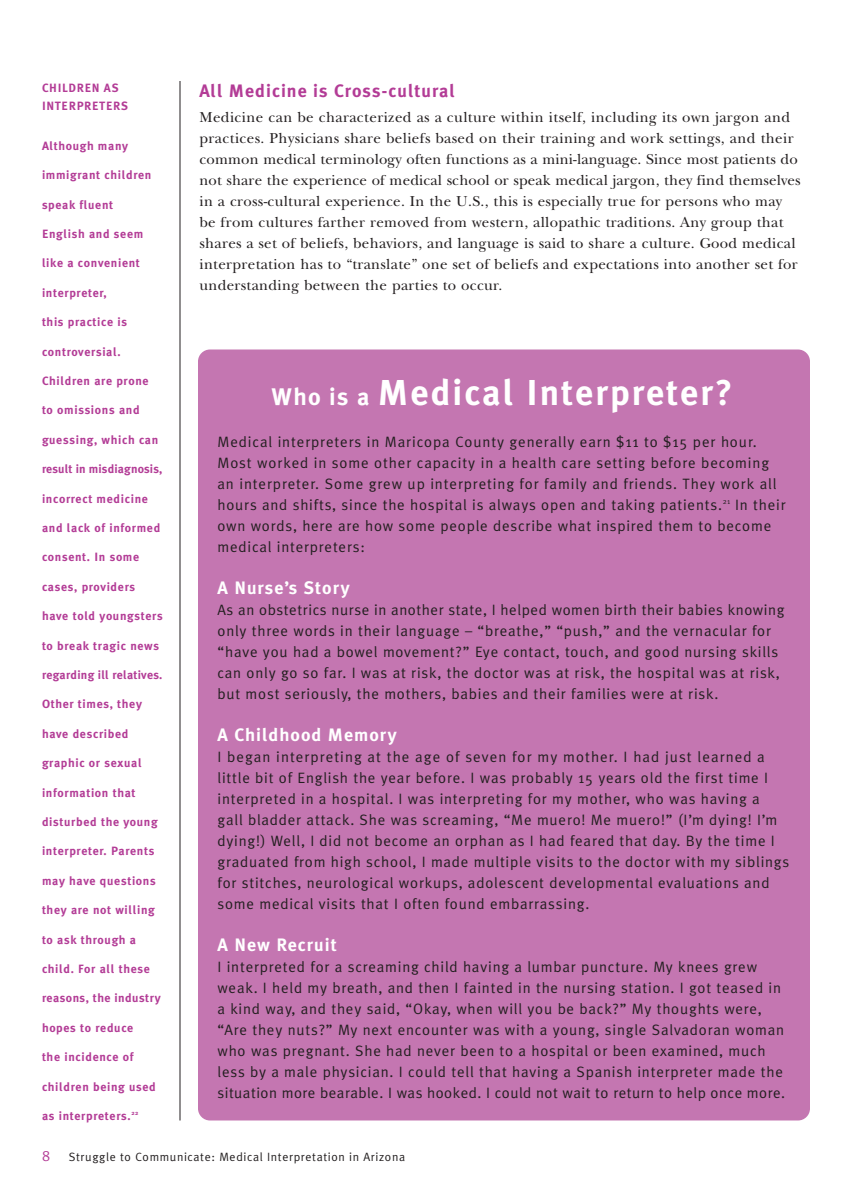
<style>
.page{position:relative;width:864px;height:1188px;background:#fff}
.page>*{position:absolute;margin:0;border:0;box-sizing:border-box;transform-origin:0 0}
.t1{font:700 36px "Meta Plus";letter-spacing:.055em;color:#fff}
.t2{font:700 18px "Meta Plus";letter-spacing:.055em;color:#fff}
.t3{font:700 18px "Meta Plus";letter-spacing:.055em;color:#b33c96}
.t4{font:15px/21px "Meta Plus Normal";letter-spacing:.055em;color:#231f20}
.t5{font:15px/21px "New Baskerville";letter-spacing:.02em;color:#231f20}
.t6{font:15px "Meta Plus Normal";color:#b33c96}
.t7{font:700 12px/18px "Meta Plus";letter-spacing:.055em;color:#b33c96}
.t8{font:12px "Meta Plus Normal";letter-spacing:.055em;color:#231f20}
.t9{font:700 12px "Meta Plus";letter-spacing:.02em;color:#b33c96}
.t10{font:700 12px "Meta Plus";letter-spacing:.01em;color:#b33c96}
.s1{font-size:24px}
</style>
<div class="page">
<hr style="left:180px;top:81px;width:1px;height:1039px;background:#231f20">
<div style="left:198px;top:350px;width:612px;height:770px;background:#c476b1;border-radius:12px"></div>
<p class="t7" style="left:42px;top:80px;width:88px">CHILDREN AS<br>INTERPRETERS</p>
<p class="t7" style="left:42px;top:138px;width:88px">Although many</p>
<p class="t7" style="left:42px;top:167px;width:111px">immigrant children</p>
<p class="t7" style="left:42px;top:197px;width:73px">speak fluent</p>
<p class="t7" style="left:42px;top:226px;width:103px">English and seem</p>
<p class="t7" style="left:42px;top:256px;width:99px">like a convenient</p>
<p class="t7" style="left:42px;top:285px;width:66px">interpreter,</p>
<p class="t7" style="left:42px;top:314px;width:87px">this practice is</p>
<p class="t7" style="left:42px;top:344px;width:80px">controversial.</p>
<p class="t7" style="left:42px;top:373px;width:108px">Children are prone</p>
<p class="t7" style="left:42px;top:403px;width:99px">to omissions and</p>
<p class="t7" style="left:42px;top:432px;width:118px">guessing, which can</p>
<p class="t10" style="left:42px;top:465px;width:122px">result in misdiagnosis,</p>
<p class="t7" style="left:42px;top:491px;width:107px">incorrect medicine</p>
<p class="t7" style="left:42px;top:520px;width:120px">and lack of informed</p>
<p class="t7" style="left:42px;top:550px;width:99px">consent. In some</p>
<p class="t7" style="left:42px;top:579px;width:95px">cases, providers</p>
<p class="t7" style="left:42px;top:608px;width:122px">have told youngsters</p>
<p class="t7" style="left:42px;top:638px;width:119px">to break tragic news</p>
<p class="t9" style="left:42px;top:671px;width:122px">regarding ill relatives.</p>
<p class="t7" style="left:42px;top:697px;width:102px">Other times, they</p>
<p class="t7" style="left:42px;top:726px;width:88px">have described</p>
<p class="t7" style="left:42px;top:755px;width:101px">graphic or sexual</p>
<p class="t7" style="left:42px;top:785px;width:95px">information that</p>
<p class="t7" style="left:42px;top:814px;width:117px">disturbed the young</p>
<p class="t7" style="left:42px;top:844px;width:114px">interpreter. Parents</p>
<p class="t7" style="left:42px;top:873px;width:115px">may have questions</p>
<p class="t7" style="left:42px;top:902px;width:114px">they are not willing</p>
<p class="t7" style="left:42px;top:932px;width:96px">to ask through a</p>
<p class="t7" style="left:42px;top:961px;width:110px">child. For all these</p>
<p class="t7" style="left:42px;top:991px;width:120px">reasons, the industry</p>
<p class="t7" style="left:42px;top:1020px;width:93px">hopes to reduce</p>
<p class="t7" style="left:42px;top:1049px;width:93px">the incidence of</p>
<p class="t7" style="left:42px;top:1079px;width:115px">children being used</p>
<p class="t7" style="left:42px;top:1108px;width:98px">as interpreters.<sup>22</sup></p>
<p class="t3" style="left:200px;top:84px;width:257px">All Medicine is Cross-cultural</p>
<p class="t5" style="left:200px;top:108px;width:603px">Medicine can be characterized as a culture within itself, including its own jargon and practices. Physicians share beliefs based on their training and work settings, and their common medical terminology often functions as a mini-language. Since most patients do not share the experience of medical school or speak medical jargon, they find themselves in a cross-cultural experience. In the U.S., this is especially true for persons who may be from cultures farther removed from western, allopathic traditions. Any group that shares a set of beliefs, behaviors, and language is said to share a culture. Good medical interpretation has to “translate” one set of beliefs and expectations into another set for understanding between the parties to occur.</p>
<h1 class="t1" style="left:272px;top:380px;width:463px"><span class="s1">Who is a</span> Medical Interpreter?</h1>
<p class="t4" style="left:217px;top:433px;width:570px">Medical interpreters in Maricopa County generally earn $11 to $15 per hour.<br>Most worked in some other capacity in a health care setting before becoming an interpreter. Some grew up interpreting for family and friends. They work all hours and shifts, since the hospital is always open and taking patients.<sup>21</sup> In their own words, here are how some people describe what inspired them to become medical interpreters:</p>
<p class="t2" style="left:218px;top:582px;width:134px">A Nurse’s Story</p>
<p class="t4" style="left:218px;top:601px;width:568px">As an obstetrics nurse in another state, I helped women birth their babies knowing only three words in their language – “breathe,” “push,” and the vernacular for “have you had a bowel movement?” Eye contact, touch, and good nursing skills can only go so far. I was at risk, the doctor was at risk, the hospital was at risk, but most seriously, the mothers, babies and their families were at risk.</p>
<p class="t2" style="left:218px;top:729px;width:181px">A Childhood Memory</p>
<p class="t4" style="left:218px;top:748px;width:573px">I began interpreting at the age of seven for my mother. I had just learned a little bit of English the year before. I was probably 15 years old the first time I interpreted in a hospital. I was interpreting for my mother, who was having a<br>gall bladder attack. She was screaming, “Me muero! Me muero!” (I’m dying! I’m dying!) Well, I did not become an orphan as I had feared that day. By the time I graduated from high school, I made multiple visits to the doctor with my siblings for stitches, neurological workups, adolescent developmental evaluations and some medical visits that I often found embarrassing.</p>
<p class="t2" style="left:218px;top:939px;width:121px">A New Recruit</p>
<p class="t4" style="left:218px;top:958px;width:569px">I interpreted for a screaming child having a lumbar puncture. My knees grew weak. I held my breath, and then I fainted in the nursing station. I got teased in a kind way, and they said, “Okay, when will you be back?” My thoughts were, “Are they nuts?” My next encounter was with a young, single Salvadoran woman who was pregnant. She had never been to a hospital or been examined, much less by a male physician. I could tell that having a Spanish interpreter made the situation more bearable. I was hooked. I could not wait to return to help once more.</p>
<p class="t6" style="left:42px;top:1150px;width:10px">8</p>
<p class="t8" style="left:69px;top:1153px;width:338px">Struggle to Communicate: Medical Interpretation in Arizona</p>
</div>
